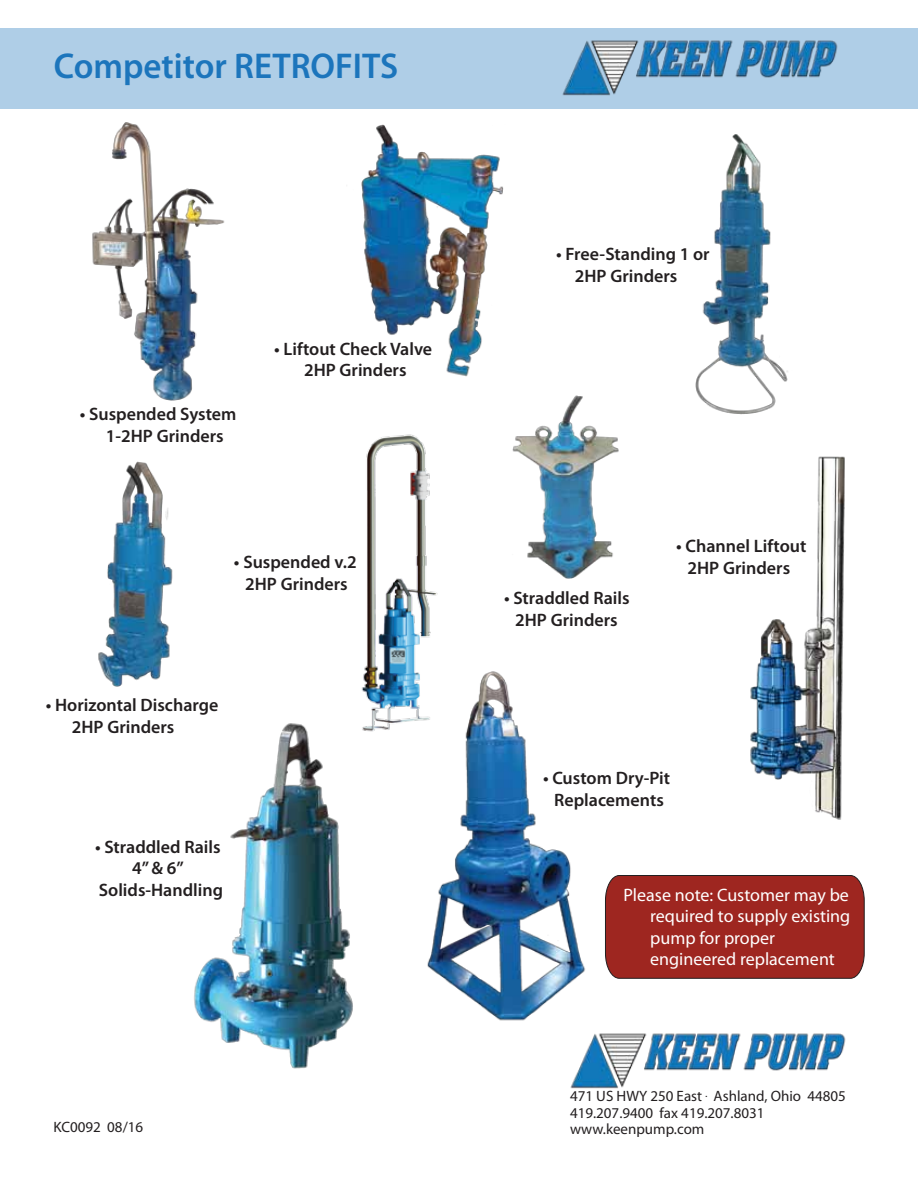
<style>
.page{position:relative;width:918px;height:1188px;background:#fff}
.page>*{position:absolute;margin:0;border:0;box-sizing:border-box;transform-origin:0 0}
.t1{font:600 36px "Myriad Pro";color:#1c75bc}
.t2{font:600 18px/21.6px "Myriad Pro";color:#231f20;text-align:center}
.t3{font:18px/21.6px "Myriad Pro";color:#fff}
.t4{font:15px/16.5px "Myriad Pro";color:#231f20}
</style>
<div class="page">
<div style="left:0;top:29px;width:918px;height:80px;background:#afcee7"></div>
<div style="left:605px;top:875px;width:260px;height:104px;background:#9e2620"></div>
<img style="left:562px;top:40px;width:276px;height:56px">
<img style="left:570px;top:1033px;width:276px;height:56px">
<img style="left:512px;top:395px;width:107px;height:183px">
<img style="left:750px;top:456px;width:95px;height:364px">
<img style="left:194px;top:723px;width:159px;height:346px">
<img style="left:98px;top:461px;width:75px;height:226px">
<img style="left:343px;top:434px;width:95px;height:302px">
<img style="left:695px;top:134px;width:93px;height:281px">
<img style="left:361px;top:124px;width:143px;height:253px">
<img style="left:92px;top:122px;width:133px;height:279px">
<img style="left:418px;top:668px;width:167px;height:353px">
<h1 class="t1" style="left:54px;top:43px;width:346px">Competitor RETROFITS</h1>
<p class="t2" style="left:106px;top:403px;width:132px;text-align:left;text-indent:-26px">• Suspended System<br>1-2HP Grinders</p>
<p class="t2" style="left:274px;top:338px;width:160px">• Liftout Check Valve<br>2HP Grinders</p>
<p class="t2" style="left:234px;top:551px;width:124px">• Suspended v.2<br>2HP Grinders</p>
<p class="t2" style="left:72px;top:694px;width:148px;text-align:left;text-indent:-26px">• Horizontal Discharge<br>2HP Grinders</p>
<p class="t2" style="left:95px;top:835px;width:130px">• Straddled Rails<br>4” &amp; 6”<br>Solids-Handling</p>
<p class="t2" style="left:575px;top:243px;width:136px;text-align:left;text-indent:-19px">• Free-Standing 1 or<br>2HP Grinders</p>
<p class="t2" style="left:504px;top:587px;width:127px">• Straddled Rails<br>2HP Grinders</p>
<p class="t2" style="left:676px;top:535px;width:132px">• Channel Liftout<br>2HP Grinders</p>
<p class="t2" style="left:543px;top:767px;width:129px">• Custom Dry-Pit<br>Replacements</p>
<p class="t3" style="left:650px;top:883px;width:202px;text-indent:-27px">Please note: Customer may be required to supply existing pump for proper engineered replacement</p>
<p class="t4" style="left:570px;top:1088px;width:277px">471 US HWY 250 East . Ashland, Ohio 44805<br>419.207.9400 fax 419.207.8031</p>
<p class="t4" style="left:54px;top:1119px;width:91px">KC0092 08/16</p>
<p class="t4" style="left:570px;top:1121px;width:136px">www.keenpump.com</p>
</div>
